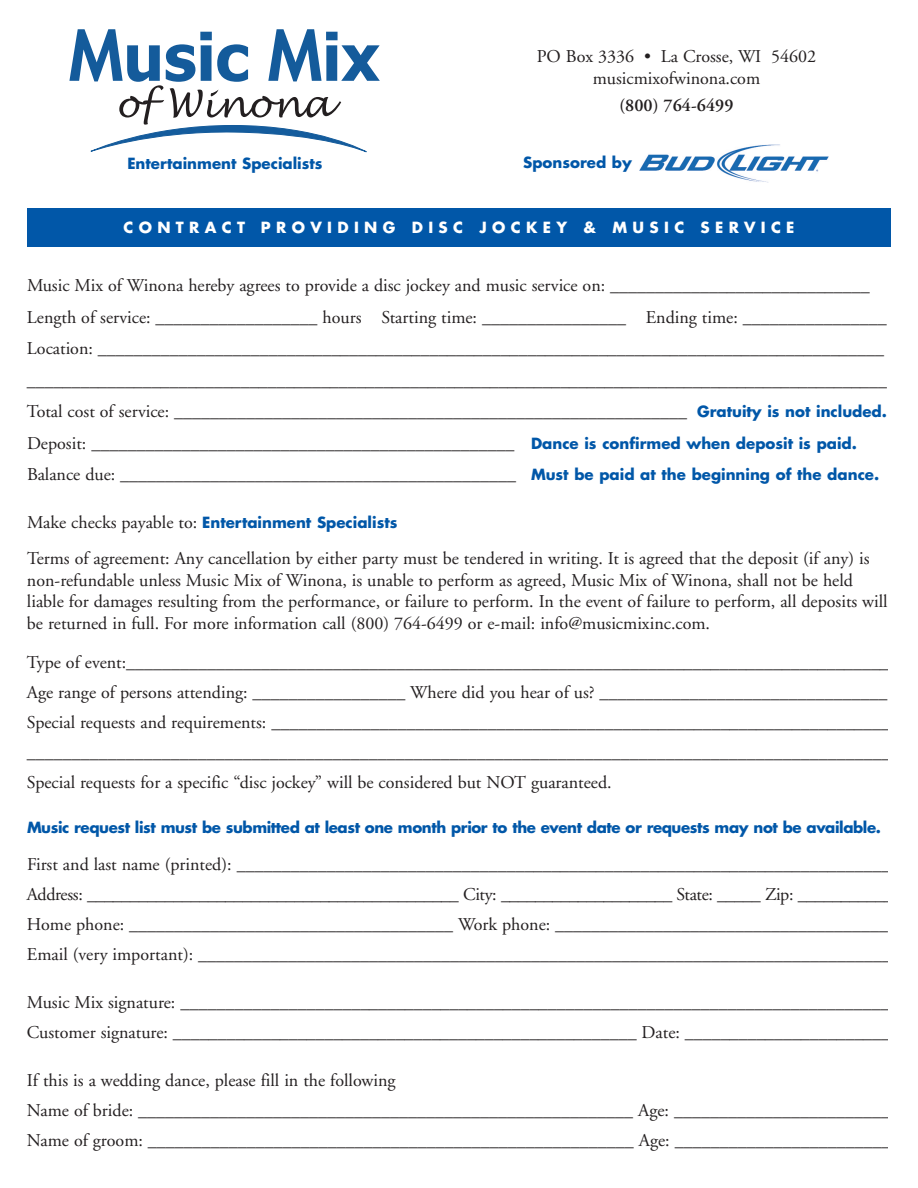
<style>
.page{position:relative;width:918px;height:1188px;background:#fff}
.page>*{position:absolute;margin:0;border:0;box-sizing:border-box;transform-origin:0 0}
.t1{font:18px/30px "Adobe Garamond";color:#231f20}
.t2{font:600 18px "Adobe Garamond";color:#231f20}
.t3{font:700 15px "Futura";letter-spacing:-.025em;color:#0157a8}
.t4{font:700 15px "Futura";color:#0157a8}
.t5{font:700 15px "Futura";letter-spacing:.355em;color:#fff}
.s1{font-family:"Futura";font-weight:700;font-size:15px;color:#0157a8}
.s2{font-family:"Adobe Garamond";font-weight:400;font-size:18px;color:#231f20}
</style>
<div class="page">
<div style="left:27px;top:208px;width:864px;height:40px;background:#0157a8"></div>
<svg style="left:69px;top:29px;width:311px;height:123px"></svg>
<img style="left:640px;top:145px;width:189px;height:38px">
<p class="t4" style="left:127px;top:157px;width:197px">Entertainment Specialists</p>
<p class="t1" style="left:537px;top:47px;width:281px;line-height:21.6px;text-align:center">PO Box 3336 • La Crosse, WI 54602 musicmixofwinona.com</p>
<p class="t2" style="left:619px;top:98px;width:116px">(800) 764-6499</p>
<p class="t4" style="left:523px;top:156px;width:110px">Sponsored by</p>
<p class="t5" style="left:123px;top:220px;width:673px">CONTRACT PROVIDING DISC JOCKEY &amp; MUSIC SERVICE</p>
<p class="t1" style="left:27px;top:271px;width:862px;line-height:31.5px">Music Mix of Winona hereby agrees to provide a disc jockey and music service on: _____________________________ Length of service: __________________ hours Starting time: ________________ Ending time: ________________ Location: ________________________________________________________________________________________ _________________________________________________________________________________________________ Total cost of service: _________________________________________________________ <span class="s1">Gratuity is not included.<br></span>Deposit: _______________________________________________ <span class="s1">Dance is confirmed when deposit is paid.<br></span>Balance due: ____________________________________________ <span class="s1">Must be paid at the beginning of the dance.</span></p>
<p class="t4" style="left:27px;top:516px;width:372px"><span class="s2">Make checks payable to:</span> Entertainment Specialists</p>
<p class="t1" style="left:27px;top:549px;width:862px;line-height:21.6px">Terms of agreement: Any cancellation by either party must be tendered in writing. It is agreed that the deposit (if any) is non-refundable unless Music Mix of Winona, is unable to perform as agreed, Music Mix of Winona, shall not be held liable for damages resulting from the performance, or failure to perform. In the event of failure to perform, all deposits will be returned in full. For more information call (800) 764-6499 or e-mail: info@musicmixinc.com.</p>
<p class="t1" style="left:27px;top:649px;width:865px">Type of event:_____________________________________________________________________________________ Age range of persons attending: _________________ Where did you hear of us? ________________________________ Special requests and requirements: _____________________________________________________________________ ________________________________________________________________________________________________ Special requests for a specific “disc jockey” will be considered but NOT guaranteed.</p>
<p class="t3" style="left:27px;top:820px;width:855px">Music request list must be submitted at least one month prior to the event date or requests may not be available.</p>
<p class="t1" style="left:27px;top:851px;width:868px">First and last name (printed): _________________________________________________________________________ Address: ___________________________________________ City: ____________________ State: _____ Zip: ___________ Home phone: ____________________________________ Work phone: _____________________________________ Email (very important): _____________________________________________________________________________</p>
<p class="t1" style="left:27px;top:989px;width:865px">Music Mix signature: _______________________________________________________________________________<br>Customer signature: ____________________________________________________ Date: _______________________</p>
<p class="t1" style="left:27px;top:1067px;width:865px">If this is a wedding dance, please fill in the following<br>Name of bride: _______________________________________________________ Age: ________________________<br>Name of groom: ______________________________________________________ Age: ________________________</p>
</div>
